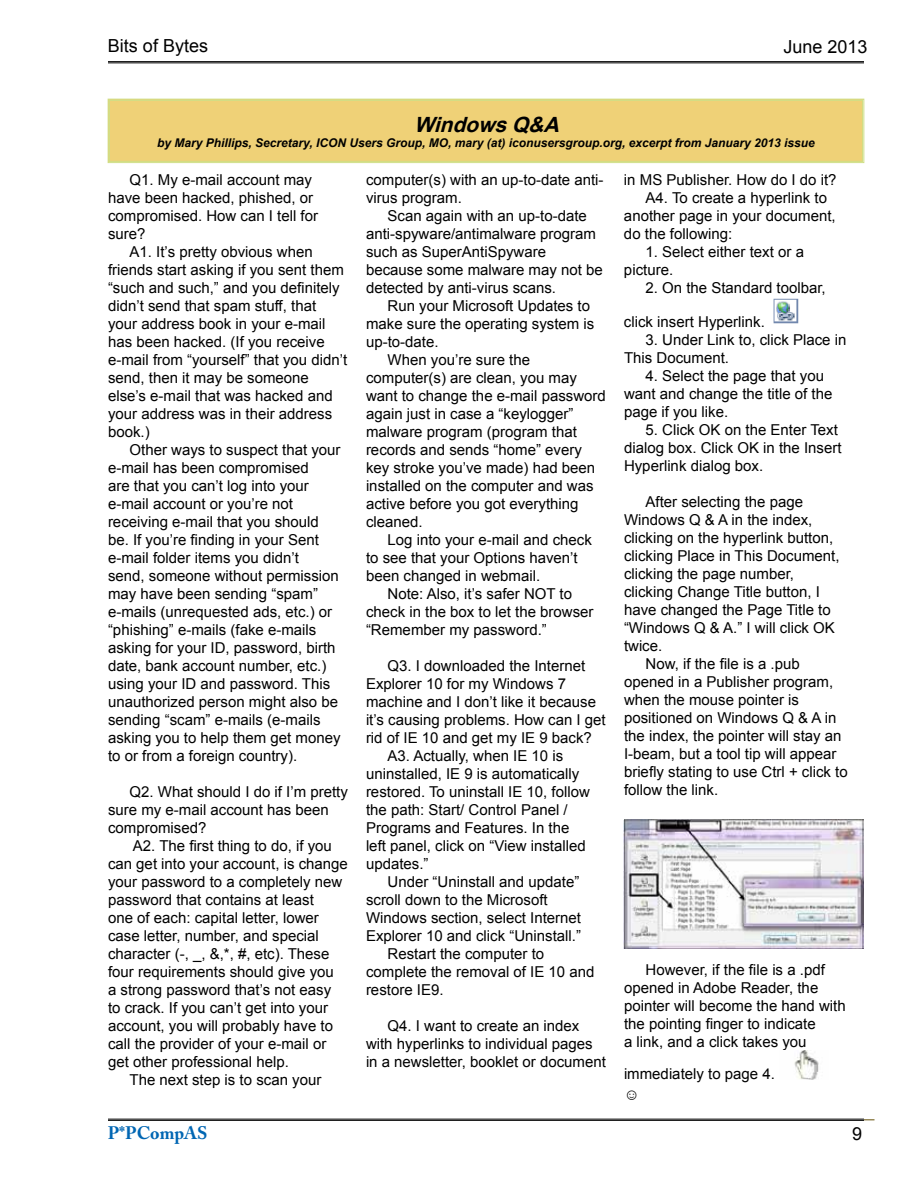
<style>
.page{position:relative;width:918px;height:1188px;background:#fff}
.page>*{position:absolute;margin:0;border:0;box-sizing:border-box;transform-origin:0 0}
.t1{font:italic 700 21px "Arial";color:#000}
.t2{font:18px "Arial";color:#000}
.t3{font:700 18px "Adobe Caslon Pro";color:#0066b3}
.t4{font:15px/18px "Arial";color:#000}
.t5{font:700 15px "Arial";color:#000}
.t6{font:italic 700 12px "Arial";color:#000}
</style>
<div class="page">
<hr style="left:108px;top:61px;width:756px;height:1px;background:#000">
<hr style="left:108px;top:63px;width:756px;height:1px;background:#000">
<hr style="left:108px;top:1119px;width:756px;height:1px;background:#000">
<hr style="left:108px;top:1120px;width:756px;height:1px;background:#000">
<img style="left:773px;top:298px;width:26px;height:26px">
<img style="left:794px;top:1050px;width:25px;height:29px">
<div style="left:108px;top:99px;width:756px;height:64px;background:#efd177"></div>
<div style="left:109px;top:100px;width:754px;height:61px;border:1px solid #cfdf86"></div>
<img style="left:624px;top:820px;width:240px;height:129px">
<p class="t2" style="left:108px;top:34px;width:102px">Bits of Bytes</p>
<p class="t2" style="left:783px;top:35px;width:86px">June 2013</p>
<h1 class="t1" style="left:414px;top:111px;width:154px">WindowsQ&amp;A</h1>
<p class="t6" style="left:157px;top:134px;width:659px">by Mary Phillips, Secretary, ICON Users Group, MO, mary (at) iconusersgroup.org, excerpt from January 2013 issue</p>
<p class="t4" style="left:108px;top:171px;width:212px;text-indent:22px">Q1. My e-mail account may have been hacked, phished, or compromised. How can I tell for sure?</p>
<p class="t4" style="left:108px;top:243px;width:241px;text-indent:22px">A1. It’s pretty obvious when friends start asking if you sent them “such and such,” and you definitely didn’t send that spam stuff, that your address book in your e-mail has been hacked. (If you receive e-mail from “yourself” that you didn’t send, then it may be someone else’s e-mail that was hacked and your address was in their address book.)</p>
<p class="t4" style="left:108px;top:441px;width:234px;text-indent:22px">Other ways to suspect that your e-mail has been compromised<br>are that you can’t log into your e-mail account or you’re not receiving e-mail that you should be. If you’re finding in your Sent e-mail folder items you didn’t<br>send, someone without permission may have been sending “spam” e-mails (unrequested ads, etc.) or “phishing” e-mails (fake e-mails asking for your ID, password, birth date, bank account number, etc.) using your ID and password. This unauthorized person might also be sending “scam” e-mails (e-mails asking you to help them get money to or from a foreign country).</p>
<p class="t4" style="left:108px;top:783px;width:241px;text-indent:22px">Q2. What should I do if I’m pretty sure my e-mail account has been compromised?</p>
<p class="t4" style="left:133px;top:837px;width:201px">A2. The first thing to do, if you</p>
<p class="t4" style="left:108px;top:855px;width:241px">can get into your account, is change</p>
<p class="t4" style="left:108px;top:873px;width:236px">your password to a completely new</p>
<p class="t4" style="left:108px;top:891px;width:207px">password that contains at least</p>
<p class="t4" style="left:108px;top:909px;width:212px">one of each: capital letter, lower</p>
<p class="t4" style="left:108px;top:927px;width:212px">case letter, number, and special</p>
<p class="t4" style="left:108px;top:945px;width:223px">character (-, _, &amp;,*, #, etc). These</p>
<p class="t4" style="left:108px;top:963px;width:227px">four requirements should give you</p>
<p class="t4" style="left:108px;top:981px;width:225px">a strong password that’s not easy</p>
<p class="t4" style="left:108px;top:999px;width:222px">to crack. If you can’t get into your</p>
<p class="t4" style="left:108px;top:1017px;width:227px">account, you will probably have to</p>
<p class="t4" style="left:108px;top:1035px;width:220px">call the provider of your e-mail or</p>
<p class="t4" style="left:108px;top:1053px;width:182px">get other professional help.</p>
<p class="t4" style="left:130px;top:1071px;width:193px">The next step is to scan your</p>
<p class="t4" style="left:366px;top:171px;width:239px">computer(s) with an up-to-date anti&shy;virus program.</p>
<p class="t4" style="left:366px;top:207px;width:238px;text-indent:22px">Scan again with an up-to-date anti-spyware/antimalware program such as SuperAntiSpyware because some malware may not be detected by anti-virus scans.</p>
<p class="t4" style="left:388px;top:297px;width:204px">Run your Microsoft Updates to</p>
<p class="t4" style="left:366px;top:315px;width:230px">make sure the operating system is</p>
<p class="t4" style="left:366px;top:333px;width:74px">up-to-date.</p>
<p class="t4" style="left:388px;top:351px;width:144px">When you’re sure the</p>
<p class="t4" style="left:366px;top:369px;width:212px">computer(s) are clean, you may</p>
<p class="t4" style="left:366px;top:387px;width:241px">want to change the e-mail password</p>
<p class="t4" style="left:366px;top:405px;width:209px">again just in case a “keylogger”</p>
<p class="t4" style="left:366px;top:423px;width:212px">malware program (program that</p>
<p class="t4" style="left:366px;top:441px;width:217px">records and sends “home” every</p>
<p class="t4" style="left:366px;top:459px;width:231px">key stroke you’ve made) had been</p>
<p class="t4" style="left:366px;top:477px;width:229px">installed on the computer and was</p>
<p class="t4" style="left:366px;top:495px;width:214px">active before you got everything</p>
<p class="t4" style="left:366px;top:513px;width:58px">cleaned.</p>
<p class="t4" style="left:388px;top:531px;width:206px">Log into your e-mail and check</p>
<p class="t4" style="left:366px;top:549px;width:213px">to see that your Options haven’t</p>
<p class="t4" style="left:366px;top:567px;width:176px">been changed in webmail.</p>
<p class="t4" style="left:388px;top:585px;width:186px">Note: Also, it’s safer NOT to</p>
<p class="t4" style="left:366px;top:603px;width:229px">check in the box to let the browser</p>
<p class="t4" style="left:366px;top:621px;width:182px">“Remember my password.”</p>
<p class="t4" style="left:388px;top:657px;width:199px">Q3. I downloaded the Internet</p>
<p class="t4" style="left:366px;top:675px;width:202px">Explorer 10 for my Windows 7</p>
<p class="t4" style="left:366px;top:693px;width:232px">machine and I don’t like it because</p>
<p class="t4" style="left:366px;top:711px;width:241px">it’s causing problems. How can I get</p>
<p class="t4" style="left:366px;top:729px;width:227px">rid of IE 10 and get my IE 9 back?</p>
<p class="t4" style="left:388px;top:747px;width:177px">A3. Actually, when IE 10 is</p>
<p class="t4" style="left:366px;top:765px;width:215px">uninstalled, IE 9 is automatically</p>
<p class="t4" style="left:366px;top:783px;width:225px">restored. To uninstall IE 10, follow</p>
<p class="t4" style="left:366px;top:801px;width:203px">the path: Start/ Control Panel /</p>
<p class="t4" style="left:366px;top:819px;width:205px">Programs and Features. In the</p>
<p class="t4" style="left:366px;top:837px;width:221px">left panel, click on “View installed</p>
<p class="t4" style="left:366px;top:855px;width:64px">updates.”</p>
<p class="t4" style="left:388px;top:873px;width:193px">Under “Uninstall and update”</p>
<p class="t4" style="left:366px;top:891px;width:183px">scroll down to the Microsoft</p>
<p class="t4" style="left:366px;top:909px;width:217px">Windows section, select Internet</p>
<p class="t4" style="left:366px;top:927px;width:217px">Explorer 10 and click “Uninstall.”</p>
<p class="t4" style="left:388px;top:945px;width:158px">Restart the computer to</p>
<p class="t4" style="left:366px;top:963px;width:230px">complete the removal of IE 10 and</p>
<p class="t4" style="left:366px;top:981px;width:79px">restore IE9.</p>
<p class="t4" style="left:366px;top:1017px;width:241px;text-indent:22px">Q4. I want to create an index with hyperlinks to individual pages in a newsletter, booklet or document</p>
<p class="t4" style="left:624px;top:171px;width:214px">in MS Publisher. How do I do it?</p>
<p class="t4" style="left:646px;top:189px;width:183px">A4. To create a hyperlink to</p>
<p class="t4" style="left:624px;top:207px;width:213px">another page in your document,</p>
<p class="t4" style="left:624px;top:225px;width:110px">do the following:</p>
<p class="t4" style="left:624px;top:243px;width:182px;text-indent:22px">1. Select either text or a picture.</p>
<p class="t4" style="left:646px;top:279px;width:182px">2. On the Standard toolbar,</p>
<p class="t4" style="left:624px;top:313px;width:142px">click insert Hyperlink.</p>
<p class="t4" style="left:624px;top:331px;width:224px;text-indent:22px">3. Under Link to, click Place in<br>This Document.</p>
<p class="t4" style="left:624px;top:367px;width:210px;text-indent:22px">4. Select the page that you want and change the title of the page if you like.</p>
<p class="t4" style="left:624px;top:421px;width:219px;text-indent:22px">5. Click OK on the Enter Text dialog box. Click OK in the Insert<br>Hyperlink dialog box.</p>
<p class="t4" style="left:646px;top:493px;width:159px">After selecting the page</p>
<p class="t4" style="left:624px;top:511px;width:190px">Windows Q &amp; A in the index,</p>
<p class="t4" style="left:624px;top:529px;width:211px">clicking on the hyperlink button,</p>
<p class="t4" style="left:624px;top:547px;width:217px">clicking Place in This Document,</p>
<p class="t4" style="left:624px;top:565px;width:172px">clicking the page number,</p>
<p class="t4" style="left:624px;top:583px;width:197px">clicking Change Title button, I</p>
<p class="t4" style="left:624px;top:601px;width:208px">have changed the Page Title to</p>
<p class="t4" style="left:624px;top:619px;width:212px">“Windows Q &amp; A.” I will click OK</p>
<p class="t4" style="left:624px;top:637px;width:40px">twice.</p>
<p class="t4" style="left:646px;top:655px;width:156px">Now, if the file is a .pub</p>
<p class="t4" style="left:624px;top:673px;width:211px">opened in a Publisher program,</p>
<p class="t4" style="left:624px;top:691px;width:177px">when the mouse pointer is</p>
<p class="t4" style="left:624px;top:709px;width:214px">positioned on Windows Q &amp; A in</p>
<p class="t4" style="left:624px;top:727px;width:219px">the index, the pointer will stay an</p>
<p class="t4" style="left:624px;top:745px;width:214px">I-beam, but a tool tip will appear</p>
<p class="t4" style="left:624px;top:763px;width:225px">briefly stating to use Ctrl + click to</p>
<p class="t4" style="left:624px;top:781px;width:96px">follow the link.</p>
<p class="t4" style="left:624px;top:961px;width:223px;text-indent:22px">However, if the file is a .pdf opened in Adobe Reader, the pointer will become the hand with the pointing finger to indicate<br>a link, and a click takes you</p>
<p class="t4" style="left:624px;top:1065px;width:152px">immediately to page 4.</p>
<p class="t5" style="left:624px;top:1084px;width:17px">☺</p>
<p class="t3" style="left:108px;top:1123px;width:101px">P*PCompAS</p>
<p class="t2" style="left:852px;top:1122px;width:12px">9</p>
</div>
